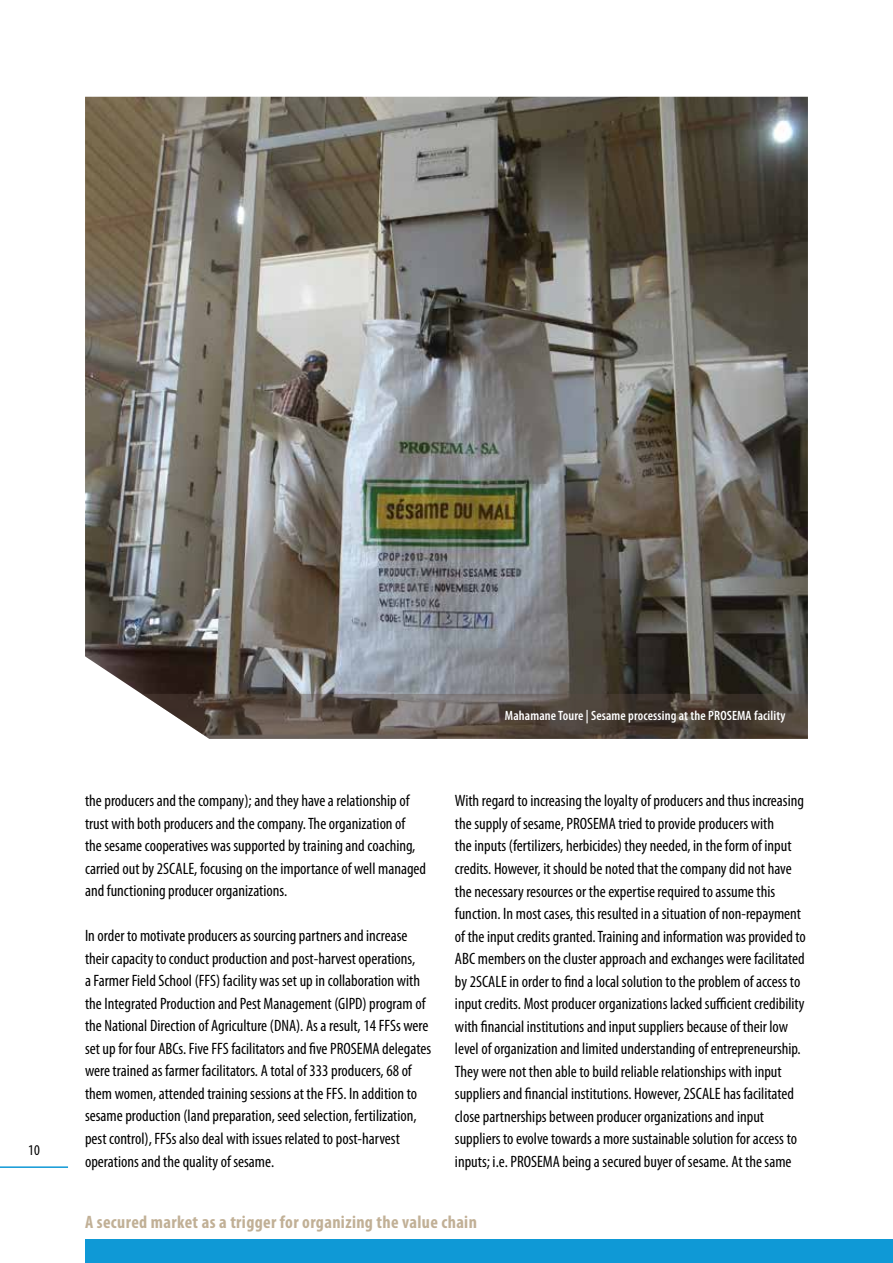
<style>
.page{position:relative;width:893px;height:1263px;background:#fff}
.page>*{position:absolute;margin:0;border:0;box-sizing:border-box;transform-origin:0 0}
.t1{font:700 condensed 18px "Myriad Pro";letter-spacing:.02em;color:#c1b096}
.t2{font:condensed 16.5px/22.5px "Myriad Pro";color:#000}
.t3{font:condensed 15px "Myriad Pro";color:#000}
.t4{font:600 condensed 13.5px "Myriad Pro";letter-spacing:.01em;color:#fff}
</style>
<div class="page">
<hr style="left:0;top:1166px;width:68px;height:2px;background:#0f99d6">
<div style="left:85px;top:1240px;width:808px;height:23px;background:#0f99d6"></div>
<img style="left:85px;top:97px;width:723px;height:597px">
<svg style="left:142px;top:694px;width:666px;height:45px;background:#5e544d"></svg>
<p class="t3" style="left:28px;top:1141px;width:13px">10</p>
<p class="t4" style="left:505px;top:707px;width:282px">Mahamane Toure | Sesame processing at the PROSEMA facility</p>
<p class="t2" style="left:85px;top:789px;width:343px">the producers and the company); and they have a relationship of trust with both producers and the company. The organization of the sesame cooperatives was supported by training and coaching, carried out by 2SCALE, focusing on the importance of well managed and functioning producer organizations.</p>
<p class="t2" style="left:85px;top:924px;width:348px">In order to motivate producers as sourcing partners and increase their capacity to conduct production and post-harvest operations,<br>a Farmer Field School (FFS) facility was set up in collaboration with the Integrated Production and Pest Management (GIPD) program of the National Direction of Agriculture (DNA). As a result, 14 FFSs were set up for four ABCs. Five FFS facilitators and five PROSEMA delegates were trained as farmer facilitators. A total of 333 producers, 68 of them women, attended training sessions at the FFS. In addition to sesame production (land preparation, seed selection, fertilization, pest control), FFSs also deal with issues related to post-harvest operations and the quality of sesame.</p>
<p class="t2" style="left:455px;top:789px;width:352px">With regard to increasing the loyalty of producers and thus increasing the supply of sesame, PROSEMA tried to provide producers with<br>the inputs (fertilizers, herbicides) they needed, in the form of input credits. However, it should be noted that the company did not have the necessary resources or the expertise required to assume this function. In most cases, this resulted in a situation of non-repayment of the input credits granted. Training and information was provided to ABC members on the cluster approach and exchanges were facilitated by 2SCALE in order to find a local solution to the problem of access to input credits. Most producer organizations lacked sufficient credibility with financial institutions and input suppliers because of their low level of organization and limited understanding of entrepreneurship.<br>They were not then able to build reliable relationships with input suppliers and financial institutions. However, 2SCALE has facilitated close partnerships between producer organizations and input suppliers to evolve towards a more sustainable solution for access to inputs; i.e. PROSEMA being a secured buyer of sesame. At the same</p>
<p class="t1" style="left:85px;top:1210px;width:393px">A secured market as a trigger for organizing the value chain</p>
</div>
